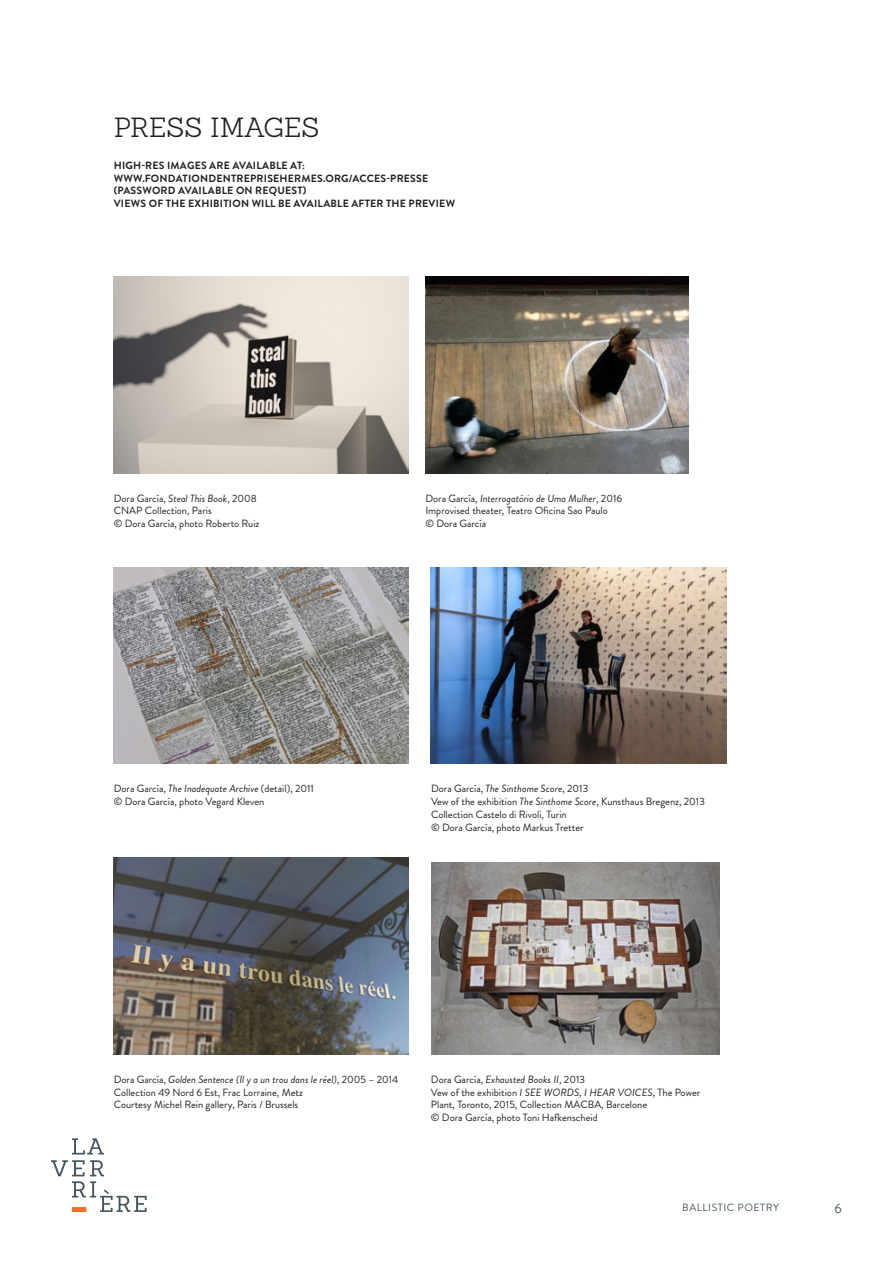
<style>
.page{position:relative;width:893px;height:1263px;background:#fff}
.page>*{position:absolute;margin:0;border:0;box-sizing:border-box;transform-origin:0 0}
.TITRE{font:300 27px "Sanchez";letter-spacing:-.005em;color:#231f20}
.t1{font:13.5px "Brandon Grotesque";color:#45555f}
.Légendes{font:10.5px/12.8px "Brandon Grotesque";color:#231f20}
.INFO-EXPOSITION_-_7p{font:700 10.5px "Brandon Grotesque";letter-spacing:.02em;color:#231f20}
.Légendes-2{font:italic 10.5px "Brandon Grotesque";color:#231f20}
.t2{font:10.5px "Brandon Grotesque";letter-spacing:.05em;color:#45555f}
.s1{font-style:italic}
.s2{font-style:normal}
</style>
<div class="page">
<svg style="left:72px;top:1138px;width:32px;height:16px"></svg>
<svg style="left:51px;top:1160px;width:96px;height:52px"></svg>
<div style="left:72px;top:1207px;width:14px;height:5px;background:#f36e21"></div>
<img style="left:114px;top:276px;width:294px;height:197px">
<img style="left:425px;top:276px;width:264px;height:197px">
<img style="left:114px;top:567px;width:295px;height:197px">
<img style="left:431px;top:567px;width:295px;height:197px">
<img style="left:431px;top:862px;width:288px;height:192px">
<img style="left:114px;top:857px;width:295px;height:197px">
<p class="TITRE" style="left:114px;top:111px;width:207px">PRESS IMAGES</p>
<p class="INFO-EXPOSITION_-_7p" style="left:114px;top:158px;width:193px">HIGH-RES IMAGES ARE AVAILABLE AT:</p>
<p class="INFO-EXPOSITION_-_7p" style="left:114px;top:171px;width:316px">WWW.FONDATIONDENTREPRISEHERMES.ORG/ACCES-PRESSE</p>
<p class="INFO-EXPOSITION_-_7p" style="left:114px;top:183px;width:194px">(PASSWORD AVAILABLE ON REQUEST)</p>
<p class="INFO-EXPOSITION_-_7p" style="left:114px;top:196px;width:343px">VIEWS OF THE EXHIBITION WILL BE AVAILABLE AFTER THE PREVIEW</p>
<p class="Légendes" style="left:114px;top:492px;width:145px">Dora García, <span class="s1">Steal This Book</span>, 2008</p>
<p class="Légendes" style="left:114px;top:505px;width:100px">CNAP Collection, Paris</p>
<p class="Légendes" style="left:114px;top:517px;width:147px">© Dora García, photo Roberto Ruiz</p>
<p class="Légendes-2" style="left:425px;top:491px;width:198px"><span class="s2">Dora García,</span> Interrogatório de Uma Mulher<span class="s2">, 2016</span></p>
<p class="Légendes" style="left:425px;top:505px;width:184px">Improvised theater, Teatro Oficina Sao Paulo</p>
<p class="Légendes" style="left:425px;top:517px;width:62px">© Dora García</p>
<p class="Légendes" style="left:114px;top:782px;width:202px">Dora García, <span class="s1">The Inadequate Archive</span> (detail), 2011</p>
<p class="Légendes" style="left:114px;top:795px;width:152px">© Dora García, photo Vegard Kleven</p>
<p class="Légendes" style="left:431px;top:782px;width:159px">Dora García, <span class="s1">The Sinthome Score</span>, 2013</p>
<p class="Légendes" style="left:431px;top:795px;width:275px">Vew of the exhibition <span class="s1">The Sinthome Score</span>, Kunsthaus Bregenz, 2013</p>
<p class="Légendes" style="left:431px;top:808px;width:137px">Collection Castelo di Rivoli, Turin</p>
<p class="Légendes" style="left:431px;top:821px;width:154px">© Dora García, photo Markus Tretter</p>
<p class="Légendes-2" style="left:114px;top:1072px;width:286px"><span class="s2">Dora García,</span> Golden Sentence (Il y a un trou dans le réel)<span class="s2">, 2005 – 2014</span></p>
<p class="Légendes" style="left:114px;top:1086px;width:191px">Collection 49 Nord 6 Est, Frac Lorraine, Metz</p>
<p class="Légendes" style="left:114px;top:1098px;width:186px">Courtesy Michel Rein gallery, Paris / Brussels</p>
<p class="Légendes" style="left:431px;top:1073px;width:156px">Dora García, <span class="s1">Exhausted Books II</span>, 2013</p>
<p class="Légendes" style="left:431px;top:1086px;width:271px">Vew of the exhibition <span class="s1">I SEE WORDS, I HEAR VOICES</span>, The Power<br>Plant, Toronto, 2015, Collection MACBA, Barcelone</p>
<p class="Légendes" style="left:431px;top:1111px;width:168px">© Dora García, photo Toni Hafkenscheid</p>
<p class="t2" style="left:682px;top:1200px;width:98px">BALLISTIC POETRY</p>
<p class="t1" style="left:835px;top:1199px;width:9px">6</p>
</div>
